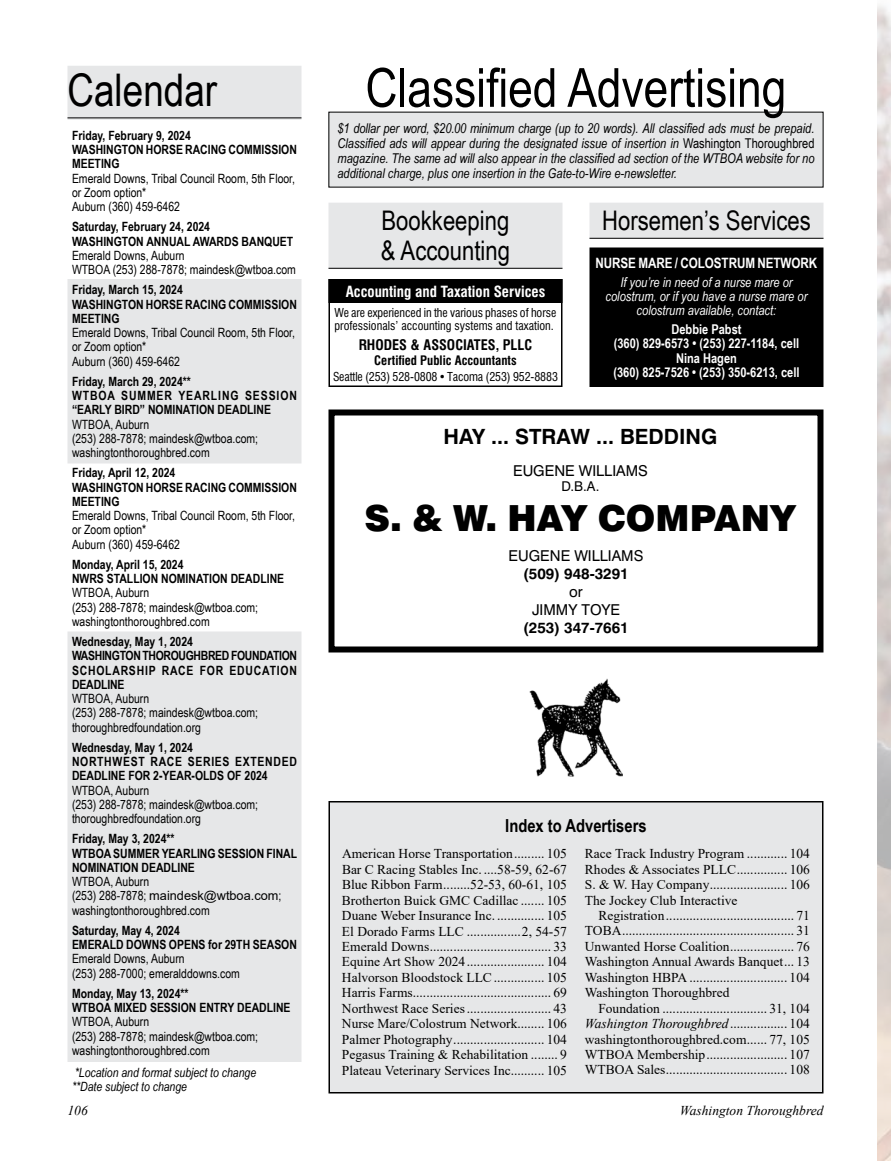
<style>
.page{position:relative;width:891px;height:1161px;background:#fff}
.page>*{position:absolute;margin:0;border:0;box-sizing:border-box;transform-origin:0 0}
.t1{font:54px "Arial Narrow";color:#000}
.t2{font:45px "Arial Narrow";color:#000}
.t3{font:900 36px "Swiss 721 BT";color:#000}
.t4{font:27px/30px "Arial Narrow";color:#000}
.t5{font:700 21px "Swiss 721 BT";color:#000}
.t6{font:700 18px "Arial Narrow";color:#000}
.t7{font:15px/18px "Swiss 721 BT";color:#000;text-align:center}
.t8{font:700 condensed 15px "Swiss 721 BT";color:#fff}
.t9{font:700 15px "Swiss 721 BT";color:#000}
.t10{font:700 14.25px "Arial Narrow";letter-spacing:-.005em;color:#fff}
.t11{font:700 condensed 14.25px "Swiss 721 BT";color:#000}
.t12{font:13.5px/15.5px "Times New Roman";color:#000;text-align:justify}
.t13{font:italic 13.5px/15px "Arial Narrow";color:#000;text-align:justify}
.t14{font:italic 13.5px/14.2px "Arial Narrow";color:#fff;text-align:center}
.t15{font:700 13.5px/14.2px "Arial Narrow";color:#fff;text-align:center}
.t16{font:italic 13.5px "Times New Roman";color:#000}
.t17{font:13.5px "Swiss 721 BT";color:#000}
.t18{font:12.75px/14.2px "Arial Narrow";color:#000}
.t19{font:700 12.75px/14.2px "Arial Narrow";color:#000}
.t20{font:italic 12.75px/14.2px "Arial Narrow";color:#000}
.t21{font:12.75px "Arial";color:#000}
.t22{font:700 condensed 12.75px "Swiss 721 BT";color:#000}
.t23{font:condensed 12px/13.5px "Swiss 721 BT";color:#000}
.s1{font-family:"Arial Narrow"}
.s2{font-style:normal}
.s3{font-style:italic}
</style>
<div class="page">
<div style="left:68px;top:632px;width:234px;height:430px;background:#e6e7e8;border:2px solid #e6e7e8"></div>
<div style="left:68px;top:279px;width:234px;height:185px;background:#e6e7e8;border:2px solid #e6e7e8"></div>
<div style="left:328px;top:203px;width:234px;height:66px;background:#e6e7e8"></div>
<hr style="left:328px;top:268px;width:234px;height:1px;background:#000">
<div style="left:68px;top:66px;width:234px;height:54px;background:#e6e7e8"></div>
<hr style="left:68px;top:118px;width:234px;height:1px;background:#000">
<div style="left:590px;top:203px;width:234px;height:36px;background:#e6e7e8"></div>
<hr style="left:590px;top:238px;width:234px;height:1px;background:#000">
<div style="left:329px;top:112px;width:494px;height:75px;background:#e6e7e8"></div>
<div style="left:329px;top:280px;width:233px;height:22px;background:#000"></div>
<div style="left:328px;top:279px;width:234px;height:24px;border:2px solid #000"></div>
<div style="left:328px;top:279px;width:234px;height:108px;border:2px solid #000"></div>
<div style="left:328px;top:410px;width:496px;height:242px;border:6px solid #000"></div>
<div style="left:329px;top:802px;width:494px;height:291px;background:#e6e7e8"></div>
<div style="left:328px;top:801px;width:496px;height:293px;border:2px solid #000"></div>
<img style="left:529px;top:679px;width:94px;height:97px">
<div style="left:590px;top:248px;width:233px;height:138px;background:#000"></div>
<div style="left:590px;top:248px;width:234px;height:139px;border:2px solid #000"></div>
<h2 class="t2" style="left:68px;top:57px;width:151px">Calendar</h2>
<p class="t19" style="left:72px;top:128px;width:226px">Friday, February 9, 2024<br>WASHINGTON HORSE RACING COMMISSION<br>MEETING</p>
<p class="t18" style="left:72px;top:170px;width:225px">Emerald Downs, Tribal Council Room, 5th Floor, or Zoom option*<br>Auburn (360) 459-6462</p>
<p class="t19" style="left:72px;top:219px;width:223px">Saturday, February 24, 2024<br>WASHINGTON ANNUAL AWARDS BANQUET</p>
<p class="t18" style="left:72px;top:248px;width:225px">Emerald Downs, Auburn<br>WTBOA (253) 288-7878; maindesk@wtboa.com</p>
<p class="t19" style="left:72px;top:282px;width:226px">Friday, March 15, 2024<br>WASHINGTON HORSE RACING COMMISSION<br>MEETING</p>
<p class="t18" style="left:72px;top:325px;width:225px">Emerald Downs, Tribal Council Room, 5th Floor, or Zoom option*<br>Auburn (360) 459-6462</p>
<p class="t19" style="left:72px;top:374px;width:226px">Friday, March 29, 2024**<br>WTBOA SUMMER YEARLING SESSION “EARLY BIRD” NOMINATION DEADLINE</p>
<p class="t18" style="left:72px;top:417px;width:188px">WTBOA, Auburn<br>(253) 288-7878; maindesk@wtboa.com; washingtonthoroughbred.com</p>
<p class="t19" style="left:72px;top:465px;width:226px">Friday, April 12, 2024<br>WASHINGTON HORSE RACING COMMISSION<br>MEETING</p>
<p class="t18" style="left:72px;top:508px;width:225px">Emerald Downs, Tribal Council Room, 5th Floor, or Zoom option*<br>Auburn (360) 459-6462</p>
<p class="t19" style="left:72px;top:557px;width:214px">Monday, April 15, 2024<br>NWRS STALLION NOMINATION DEADLINE</p>
<p class="t18" style="left:72px;top:585px;width:188px">WTBOA, Auburn<br>(253) 288-7878; maindesk@wtboa.com; washingtonthoroughbred.com</p>
<p class="t19" style="left:72px;top:634px;width:227px">Wednesday, May 1, 2024<br>WASHINGTON THOROUGHBRED FOUNDATION<br>SCHOLARSHIP RACE FOR EDUCATION<br>DEADLINE</p>
<p class="t18" style="left:72px;top:691px;width:188px">WTBOA, Auburn<br>(253) 288-7878; maindesk@wtboa.com; thoroughbredfoundation.org</p>
<p class="t19" style="left:72px;top:740px;width:226px">Wednesday, May 1, 2024<br>NORTHWEST RACE SERIES EXTENDED<br>DEADLINE FOR 2-YEAR-OLDS OF 2024</p>
<p class="t18" style="left:72px;top:783px;width:188px">WTBOA, Auburn<br>(253) 288-7878; maindesk@wtboa.com; thoroughbredfoundation.org</p>
<p class="t19" style="left:72px;top:831px;width:227px">Friday, May 3, 2024**<br>WTBOA SUMMER YEARLING SESSION FINAL<br>NOMINATION DEADLINE</p>
<p class="t18" style="left:72px;top:874px;width:79px">WTBOA, Auburn</p>
<p class="t21" style="left:72px;top:887px;width:211px"><span class="s1">(253) 288-7878;</span> maindesk@wtboa.com<span class="s1">;</span></p>
<p class="t18" style="left:72px;top:903px;width:139px">washingtonthoroughbred.com</p>
<p class="t19" style="left:72px;top:923px;width:227px">Saturday, May 4, 2024<br>EMERALD DOWNS OPENS for 29TH SEASON</p>
<p class="t18" style="left:72px;top:951px;width:169px">Emerald Downs, Auburn<br>(253) 288-7000; emeralddowns.com</p>
<p class="t19" style="left:72px;top:986px;width:220px">Monday, May 13, 2024**<br>WTBOA MIXED SESSION ENTRY DEADLINE</p>
<p class="t18" style="left:72px;top:1014px;width:188px">WTBOA, Auburn<br>(253) 288-7878; maindesk@wtboa.com; washingtonthoroughbred.com</p>
<p class="t20" style="left:72px;top:1065px;width:186px">*Location and format subject to change **Date subject to change</p>
<h1 class="t1" style="left:366px;top:48px;width:422px">Classified Advertising</h1>
<p class="t13" style="left:338px;top:120px;width:478px">$1 dollar per word, $20.00 minimum charge (up to 20 words). All classified ads must be prepaid.<br>Classified ads will appear during the designated issue of insertion in <span class="s2">Washington Thoroughbred </span>magazine. The same ad will also appear in the classified ad section of the WTBOA website for no additional charge, plus one insertion in the Gate-to-Wire e-newsletter.</p>
<h3 class="t4" style="left:381px;top:204px;width:131px">Bookkeeping &amp; Accounting</h3>
<p class="t8" style="left:346px;top:283px;width:201px">Accounting and Taxation Services</p>
<p class="t23" style="left:334px;top:305px;width:223px">We are experienced in the various phases of horse professionals’ accounting systems and taxation.</p>
<p class="t11" style="left:359px;top:337px;width:175px">RHODES &amp; ASSOCIATES, PLLC</p>
<p class="t22" style="left:374px;top:352px;width:144px">Certified Public Accountants</p>
<p class="t23" style="left:333px;top:370px;width:227px">Seattle (253) 528-0808•Tacoma (253) 952-8883</p>
<h3 class="t4" style="left:602px;top:204px;width:210px">Horsemen’s Services</h3>
<p class="t10" style="left:596px;top:252px;width:223px">NURSE MARE / COLOSTRUM NETWORK</p>
<p class="t14" style="left:606px;top:275px;width:203px">If you’re in need of a nurse mare or colostrum, or if you have a nurse mare or colostrum available, contact:</p>
<p class="t15" style="left:613px;top:322px;width:188px">Debbie Pabst<br>(360) 829-6573 • (253) 227-1184, cell<br>Nina Hagen<br>(360) 825-7526 • (253) 350-6213, cell</p>
<h3 class="t5" style="left:444px;top:424px;width:275px">HAY ... STRAW ... BEDDING</h3>
<p class="t7" style="left:513px;top:461px;width:136px">EUGENE WILLIAMS</p>
<p class="t17" style="left:562px;top:478px;width:39px">D.B.A.</p>
<h3 class="t3" style="left:364px;top:497px;width:433px">S. &amp; W. HAY COMPANY</h3>
<p class="t7" style="left:509px;top:547px;width:136px">EUGENE WILLIAMS</p>
<p class="t9" style="left:523px;top:565px;width:107px">(509) 948-3291</p>
<p class="t7" style="left:532px;top:583px;width:89px">or<br>JIMMY TOYE</p>
<p class="t9" style="left:523px;top:619px;width:107px">(253) 347-7661</p>
<h3 class="t6" style="left:505px;top:812px;width:143px">Index to Advertisers</h3>
<p class="t12" style="left:342px;top:846px;width:227px">American Horse Transportation ......... 105<br>Bar C Racing Stables Inc. ....58-59, 62-67<br>Blue Ribbon Farm ........52-53, 60-61, 105<br>Brotherton Buick GMC Cadillac ....... 105<br>Duane Weber Insurance Inc. .............. 105<br>El Dorado Farms LLC ................2, 54-57<br>Emerald Downs .................................... 33<br>Equine Art Show 2024 ....................... 104<br>Halvorson Bloodstock LLC ............... 105<br>Harris Farms ......................................... 69<br>Northwest Race Series ......................... 43<br>Nurse Mare/Colostrum Network ........ 106<br>Palmer Photography ........................... 104<br>Pegasus Training &amp; Rehabilitation ........ 9<br>Plateau Veterinary Services Inc.......... 105</p>
<p class="t12" style="left:585px;top:846px;width:227px">Race Track Industry Program ............ 104<br>Rhodes &amp; Associates PLLC ............... 106<br>S. &amp; W. Hay Company ....................... 106<br>The Jockey Club Interactive</p>
<p class="t12" style="left:585px;top:907px;width:227px;text-indent:14px">Registration ...................................... 71<br>TOBA ................................................... 31<br>Unwanted Horse Coalition ................... 76<br>Washington Annual Awards Banquet ... 13<br>Washington HBPA ............................. 104<br>Washington Thoroughbred</p>
<p class="t12" style="left:585px;top:1000px;width:227px;text-indent:14px">Foundation ............................... 31, 104<br><span class="s3">Washington Thoroughbred</span> ................. 104 washingtonthoroughbred.com ...... 77, 105<br>WTBOA Membership ........................ 107<br>WTBOA Sales .................................... 108</p>
<p class="t16" style="left:68px;top:1101px;width:22px">106</p>
<p class="t16" style="left:680px;top:1101px;width:145px">Washington Thoroughbred</p>
</div>
